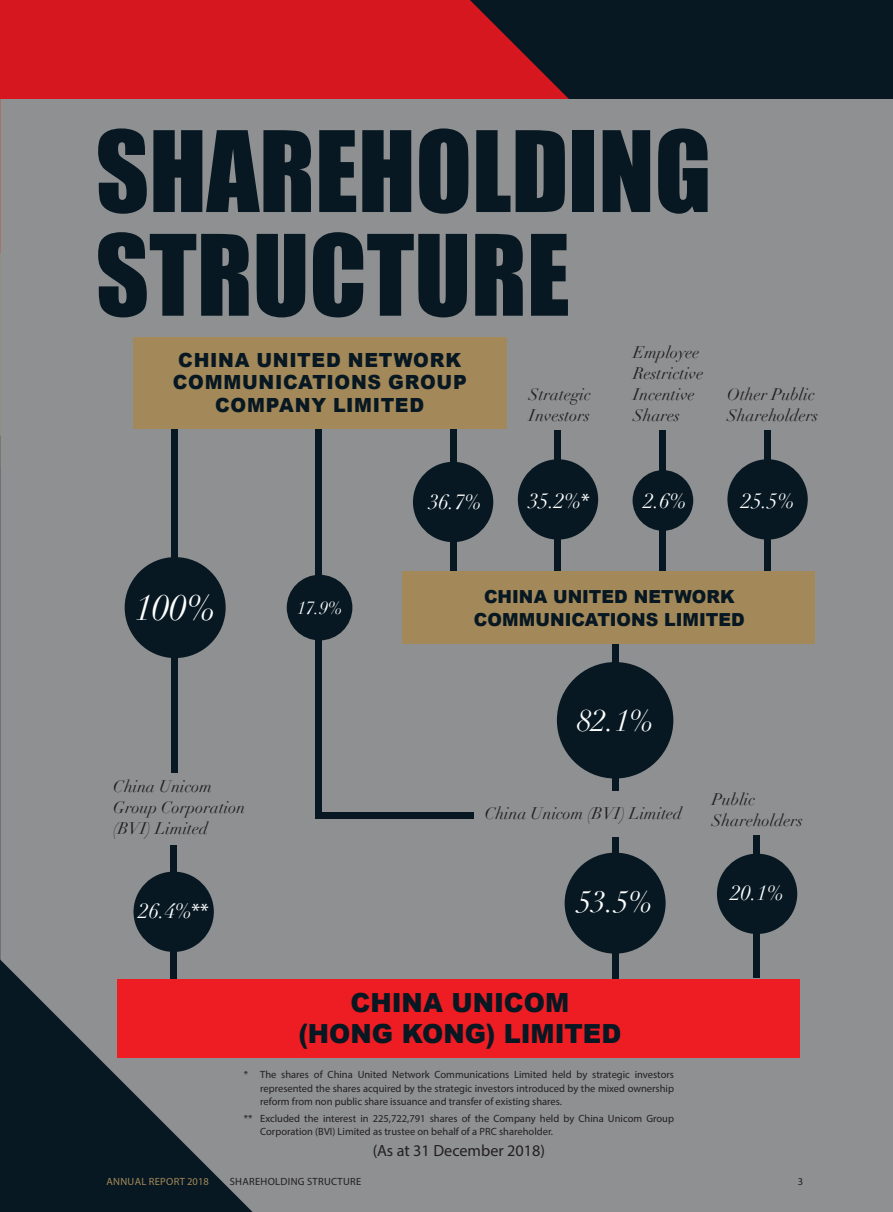
<style>
.page{position:relative;width:893px;height:1212px;background:#fff}
.page>*{position:absolute;margin:0;border:0;box-sizing:border-box;transform-origin:0 0}
.t1{font:103.5px "Impact";color:#071822}
.t2{font:italic 36px "Didot";color:#fff}
.t3{font:italic 30.45px "Didot";color:#fff}
.t4{font:italic 30px "Didot";color:#fff}
.t5{font:900 26.25px/30.5px "Arial";color:#071822;text-align:center}
.t6{font:italic 21px "Didot";color:#fff}
.t7{font:900 19.5px/22.5px "Arial";letter-spacing:.035em;color:#071822;text-align:center}
.t8{font:900 18px/22.5px "Arial";color:#071822;text-align:center}
.t9{font:italic 18px "Didot";color:#fff}
.t10{font:italic 16.5px/21px "Didot";color:#231f20}
.t11{font:16.2px "Myriad Pro";color:#231f20}
.t12{font:10.5px/13.5px "Myriad Pro";color:#231f20;text-align:justify}
.t13{font:10.5px "Myriad Pro";letter-spacing:.03em;color:#231f20}
.t14{font:10.5px "Myriad Pro";letter-spacing:.03em;color:#a38859}
.s1{font-family:"Myriad Pro";font-style:normal}
</style>
<div class="page">
<div style="left:332px;top:0;width:561px;height:206px;background:#071822"></div>
<svg style="left:0;top:0;width:640px;height:100px;fill:#d7171f"></svg>
<div style="left:0;top:100px;width:893px;height:1112px;background:#8e9091"></div>
<svg style="left:0;top:959px;width:253px;height:253px;fill:#071822"></svg>
<div style="left:557px;top:662px;width:116px;height:116px;background:#071822;border-radius:50%"></div>
<div style="left:717px;top:854px;width:80px;height:80px;background:#071822;border-radius:50%"></div>
<div style="left:565px;top:853px;width:101px;height:101px;background:#071822;border-radius:50%"></div>
<div style="left:753px;top:835px;width:7px;height:143px;background:#071822"></div>
<div style="left:612px;top:837px;width:6px;height:163px;background:#071822"></div>
<div style="left:612px;top:607px;width:6px;height:184px;background:#071822"></div>
<div style="left:555px;top:430px;width:6px;height:164px;background:#071822"></div>
<div style="left:518px;top:459px;width:80px;height:81px;background:#071822;border-radius:50%"></div>
<div style="left:660px;top:430px;width:6px;height:164px;background:#071822"></div>
<div style="left:633px;top:470px;width:60px;height:61px;background:#071822;border-radius:50%"></div>
<div style="left:764px;top:430px;width:7px;height:165px;background:#071822"></div>
<div style="left:727px;top:459px;width:81px;height:81px;background:#071822;border-radius:50%"></div>
<div style="left:287px;top:575px;width:65px;height:65px;background:#071822;border-radius:50%"></div>
<div style="left:134px;top:871px;width:80px;height:81px;background:#071822;border-radius:50%"></div>
<div style="left:125px;top:557px;width:101px;height:101px;background:#071822;border-radius:50%"></div>
<div style="left:318px;top:812px;width:155px;height:6px;background:#071822"></div>
<div style="left:171px;top:845px;width:6px;height:196px;background:#071822"></div>
<div style="left:413px;top:462px;width:80px;height:80px;background:#071822;border-radius:50%"></div>
<div style="left:450px;top:418px;width:6px;height:202px;background:#071822"></div>
<div style="left:316px;top:403px;width:6px;height:415px;background:#071822"></div>
<div style="left:171px;top:397px;width:7px;height:376px;background:#071822"></div>
<div style="left:403px;top:572px;width:412px;height:72px;background:#a38859"></div>
<div style="left:133px;top:337px;width:373px;height:92px;background:#a38859"></div>
<div style="left:118px;top:979px;width:682px;height:78px;background:#ee1d23"></div>
<h1 class="t1" style="left:96px;top:91px;width:617px">SHAREHOLDING</h1>
<h1 class="t1" style="left:96px;top:195px;width:476px">STRUCTURE</h1>
<h3 class="t7" style="left:173px;top:348px;width:295px">CHINA UNITED NETWORK<br>COMMUNICATIONS GROUP<br>COMPANY LIMITED</h3>
<h3 class="t10" style="left:529px;top:384px;width:64px">Strategic<br>Investors</h3>
<h3 class="t10" style="left:633px;top:342px;width:72px">Employee<br>Restrictive<br>Incentive<br>Shares</h3>
<h3 class="t10" style="left:727px;top:384px;width:93px">Other Public<br>Shareholders</h3>
<h3 class="t6" style="left:429px;top:489px;width:54px">36.7%</h3>
<h3 class="t6" style="left:528px;top:487px;width:63px">35.2%<span class="s1">*</span></h3>
<h3 class="t6" style="left:644px;top:487px;width:44px">2.6%</h3>
<h3 class="t6" style="left:741px;top:487px;width:54px">25.5%</h3>
<h2 class="t2" style="left:135px;top:585px;width:82px">100%</h2>
<h3 class="t9" style="left:297px;top:597px;width:47px">17.9%</h3>
<h3 class="t10" style="left:113px;top:776px;width:133px">China Unicom<br>Group Corporation (BVI) Limited</h3>
<h3 class="t6" style="left:139px;top:898px;width:71px">26.4%<span class="s1">**</span></h3>
<h3 class="t8" style="left:474px;top:585px;width:272px">CHINA UNITED NETWORK<br>COMMUNICATIONS LIMITED</h3>
<h3 class="t3" style="left:577px;top:701px;width:78px">82.1%</h3>
<h3 class="t10" style="left:485px;top:803px;width:199px">China Unicom (BVI) Limited</h3>
<h3 class="t4" style="left:577px;top:883px;width:77px">53.5%</h3>
<h3 class="t10" style="left:712px;top:789px;width:93px">Public<br>Shareholders</h3>
<h3 class="t6" style="left:731px;top:880px;width:54px">20.1%</h3>
<h3 class="t5" style="left:298px;top:987px;width:324px">CHINA UNICOM<br>(HONG KONG) LIMITED</h3>
<p class="t12" style="left:260px;top:1068px;width:415px;text-indent:-16px">* The shares of China United Network Communications Limited held by strategic investors represented the shares acquired by the strategic investors introduced by the mixed ownership reform from non public share issuance and transfer of existing shares.</p>
<p class="t12" style="left:260px;top:1111px;width:415px;text-indent:-16px">** Excluded the interest in 225,722,791 shares of the Company held by China Unicom Group<br>Corporation (BVI) Limited as trustee on behalf of a PRC shareholder.</p>
<h3 class="t11" style="left:373px;top:1141px;width:174px">(As at 31 December 2018)</h3>
<p class="t14" style="left:106px;top:1175px;width:104px">ANNUAL REPORT 2018</p>
<p class="t13" style="left:230px;top:1175px;width:133px">SHAREHOLDING STRUCTURE</p>
<p class="t12" style="left:798px;top:1175px;width:7px">3</p>
</div>
